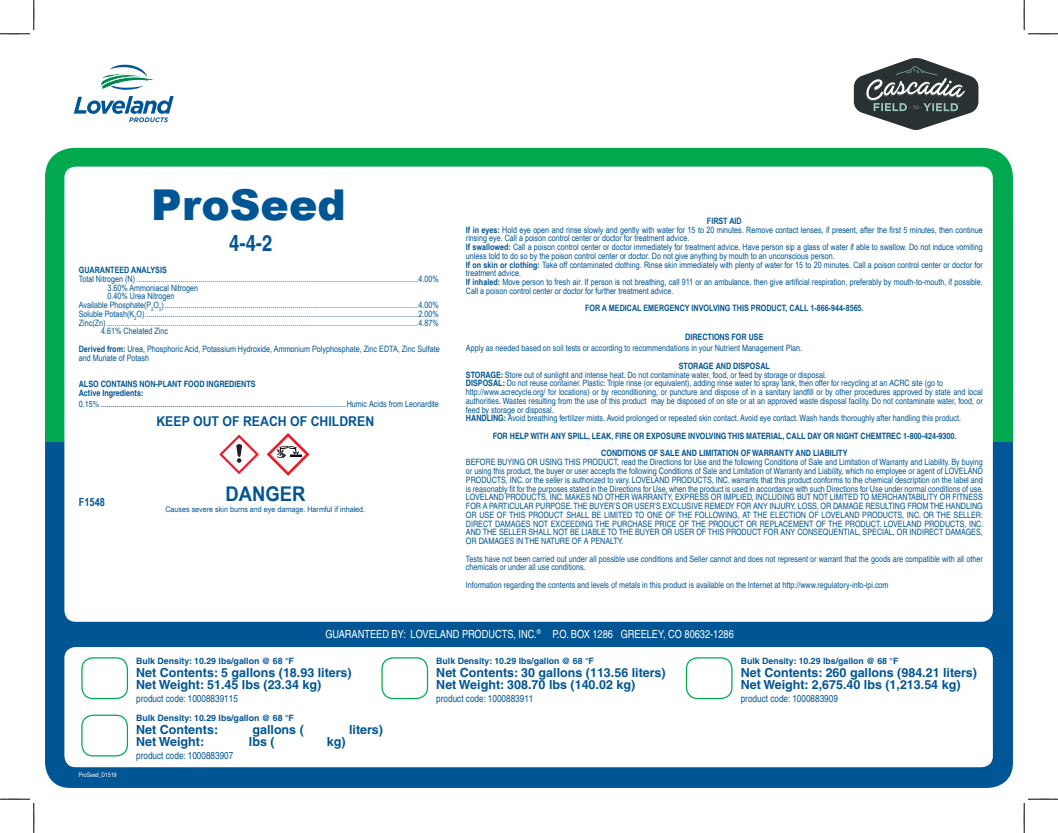
<style>
.page{position:relative;width:1058px;height:833px;background:#fff}
.page>*{position:absolute;margin:0;border:0;box-sizing:border-box;transform-origin:0 0}
.t1{font:900 42.5px "Arial";color:#005595}
.t2{font:700 condensed 22.5px "Helvetica";color:#005595}
.t3{font:700 20.25px "Arial Narrow";color:#005595;scale:1.11 1}
.t4{font:700 13.5px "Arial Narrow";color:#005595;scale:1.11 1}
.t5{font:700 12.5px/12.5px "Helvetica";color:#005595}
.t6{font:condensed 11.25px "Helvetica";color:#fff}
.t7{font:700 11.25px "Arial Narrow";color:#005595}
.t8{font:condensed 10px "Helvetica";color:#005595}
.t9{font:condensed 8.75px/8.8px "Helvetica";color:#005595}
.t10{font:8.75px/8.8px "Arial Narrow";color:#005595}
.t11{font:700 condensed 8.75px/8.8px "Helvetica";color:#005595}
.t12{font:700 8.75px "Helvetica";color:#005595}
.t13{font:700 8.75px "Arial Narrow";color:#005595}
.t14{font:7.88px "Arial Narrow";color:#005595;scale:1.11 1}
.t15{font:condensed 6.25px "Helvetica";color:#fff}
.s1{font-weight:700}
</style>
<div class="page">
<div style="left:48px;top:407px;width:962px;height:378px;background:#005595;border-radius:22px"></div>
<div style="left:45px;top:404px;width:968px;height:384px;border:5px solid #005595;border-radius:22px"></div>
<div style="left:64px;top:647px;width:928px;height:120px;background:#fff;border-radius:11px"></div>
<svg style="left:45px;top:147px;width:968px;height:71px"></svg>
<div style="left:45px;top:218px;width:968px;height:223px;background:#00a94e"></div>
<div style="left:64px;top:167px;width:928px;height:454px;background:#fff;border-radius:11px"></div>
<svg style="left:74px;top:65px;width:100px;height:57px"></svg>
<div style="left:81px;top:657px;width:47px;height:42px;border:1px solid #00a94e;border-radius:11px"></div>
<div style="left:81px;top:714px;width:47px;height:42px;border:1px solid #00a94e;border-radius:11px"></div>
<div style="left:381px;top:657px;width:47px;height:42px;border:1px solid #00a94e;border-radius:11px"></div>
<div style="left:686px;top:657px;width:46px;height:42px;border:1px solid #00a94e;border-radius:11px"></div>
<svg style="left:853px;top:58px;width:125px;height:72px"></svg>
<svg style="left:219px;top:434px;width:40px;height:40px"></svg>
<svg style="left:266px;top:433px;width:44px;height:43px"></svg>
<svg style="left:0;top:0;width:35px;height:35px"></svg>
<svg style="left:0;top:798px;width:35px;height:35px"></svg>
<svg style="left:1023px;top:0;width:35px;height:35px"></svg>
<svg style="left:1023px;top:798px;width:35px;height:35px"></svg>
<h1 class="t1" style="left:151px;top:174px;width:196px">ProSeed</h1>
<h2 class="t2" style="left:229px;top:230px;width:45px">4-4-2</h2>
<p class="t13" style="left:79px;top:263px;width:89px">GUARANTEED ANALYSIS</p>
<p class="t10" style="left:79px;top:274px;width:362px">Total Nitrogen (N) .............................................................................................................................................4.00%</p>
<p class="t10" style="left:108px;top:283px;width:92px">3.60% Ammoniacal Nitrogen</p>
<p class="t10" style="left:108px;top:292px;width:68px">0.40% Urea Nitrogen</p>
<p class="t10" style="left:79px;top:300px;width:361px">Available Phosphate(P<sub>2</sub>O<sub>5</sub>)...............................................................................................................................4.00%</p>
<p class="t10" style="left:79px;top:309px;width:361px">Soluble Potash(K<sub>2</sub>O).........................................................................................................................................2.00%</p>
<p class="t10" style="left:79px;top:318px;width:362px">Zinc(Zn) ............................................................................................................................................................4.87%</p>
<p class="t10" style="left:101px;top:327px;width:68px">4.61% Chelated Zinc</p>
<p class="t10" style="left:79px;top:344px;width:362px"><span class="s1">Derived from:</span> Urea, Phosphoric Acid, Potassium Hydroxide, Ammonium Polyphosphate, Zinc EDTA, Zinc Sulfate and Muriate of Potash</p>
<p class="t11" style="left:79px;top:379px;width:178px">ALSO CONTAINS NON-PLANT FOOD INGREDIENTS<br>Active Ingredients:</p>
<p class="t9" style="left:79px;top:399px;width:362px">0.15% ...........................................................................................................................Humic Acids from Leonardite</p>
<h3 class="t4" style="left:156px;top:411px;width:198px">KEEP OUT OF REACH OF CHILDREN</h3>
<p class="t7" style="left:79px;top:493px;width:28px">F1548</p>
<h3 class="t3" style="left:225px;top:478px;width:74px">DANGER</h3>
<p class="t14" style="left:165px;top:503px;width:182px">Causes severe skin burns and eye damage. Harmful if inhaled.</p>
<p class="t10" style="left:466px;top:216px;width:518px;text-indent:241px"><span class="s1">FIRST AID<br>If in eyes:</span> Hold eye open and rinse slowly and gently with water for 15 to 20 minutes. Remove contact lenses, if present, after the first 5 minutes, then continue rinsing eye. Call a poison control center or doctor for treatment advice.<br><span class="s1">If swallowed:</span> Call a poison control center or doctor immediately for treatment advice. Have person sip a glass of water if able to swallow. Do not induce vomiting unless told to do so by the poison control center or doctor. Do not give anything by mouth to an unconscious person.<br><span class="s1">If on skin or clothing:</span> Take off contaminated clothing. Rinse skin immediately with plenty of water for 15 to 20 minutes. Call a poison control center or doctor for treatment advice.<br><span class="s1">If inhaled:</span> Move person to fresh air. If person is not breathing, call 911 or an ambulance, then give artificial respiration, preferably by mouth-to-mouth, if possible.<br>Call a poison control center or doctor for further treatment advice.</p>
<p class="t13" style="left:585px;top:302px;width:280px">FOR A MEDICAL EMERGENCY INVOLVING THIS PRODUCT, CALL 1-866-944-8565.</p>
<p class="t11" style="left:685px;top:332px;width:80px">DIRECTIONS FOR USE</p>
<p class="t9" style="left:466px;top:344px;width:338px">Apply as needed based on soil tests or according to recommendations in your Nutrient Management Plan.</p>
<p class="t9" style="left:466px;top:361px;width:518px;text-indent:213px"><span class="s1">STORAGE AND DISPOSAL<br>STORAGE:</span> Store out of sunlight and intense heat. Do not contaminate water, food, or feed by storage or disposal.<br><span class="s1">DISPOSAL:</span> Do not reuse container. Plastic: Triple rinse (or equivalent), adding rinse water to spray tank, then offer for recycling at an ACRC site (go to http://www.acrecycle.org/ for locations) or by reconditioning, or puncture and dispose of in a sanitary landfill or by other procedures approved by state and local authorities. Wastes resulting from the use of this product may be disposed of on site or at an approved waste disposal facility. Do not contaminate water, food, or feed by storage or disposal.<br><span class="s1">HANDLING:</span> Avoid breathing fertilizer mists. Avoid prolonged or repeated skin contact. Avoid eye contact. Wash hands thoroughly after handling this product.</p>
<p class="t11" style="left:492px;top:427px;width:465px;line-height:17.5px;text-align:center">FOR HELP WITH ANY SPILL, LEAK, FIRE OR EXPOSURE INVOLVING THIS MATERIAL, CALL DAY OR NIGHT CHEMTREC 1-800-424-9300.<br>CONDITIONS OF SALE AND LIMITATION OF WARRANTY AND LIABILITY</p>
<p class="t9" style="left:466px;top:458px;width:519px;text-align:justify">BEFORE BUYING OR USING THIS PRODUCT, read the Directions for Use and the following Conditions of Sale and Limitation of Warranty and Liability. By buying or using this product, the buyer or user accepts the following Conditions of Sale and Limitation of Warranty and Liability, which no employee or agent of LOVELAND PRODUCTS, INC. or the seller is authorized to vary. LOVELAND PRODUCTS, INC. warrants that this product conforms to the chemical description on the label and is reasonably fit for the purposes stated in the Directions for Use, when the product is used in accordance with such Directions for Use under normal conditions of use.<br>LOVELAND PRODUCTS, INC. MAKES NO OTHER WARRANTY, EXPRESS OR IMPLIED, INCLUDING BUT NOT LIMITED TO MERCHANTABILITY OR FITNESS FOR A PARTICULAR PURPOSE. THE BUYER’S OR USER’S EXCLUSIVE REMEDY FOR ANY INJURY, LOSS, OR DAMAGE RESULTING FROM THE HANDLING OR USE OF THIS PRODUCT SHALL BE LIMITED TO ONE OF THE FOLLOWING, AT THE ELECTION OF LOVELAND PRODUCTS, INC. OR THE SELLER:<br>DIRECT DAMAGES NOT EXCEEDING THE PURCHASE PRICE OF THE PRODUCT OR REPLACEMENT OF THE PRODUCT. LOVELAND PRODUCTS, INC.<br>AND THE SELLER SHALL NOT BE LIABLE TO THE BUYER OR USER OF THIS PRODUCT FOR ANY CONSEQUENTIAL, SPECIAL, OR INDIRECT DAMAGES, OR DAMAGES IN THE NATURE OF A PENALTY.</p>
<p class="t9" style="left:466px;top:554px;width:518px">Tests have not been carried out under all possible use conditions and Seller cannot and does not represent or warrant that the goods are compatible with all other chemicals or under all use conditions.</p>
<p class="t9" style="left:466px;top:580px;width:424px">Information regarding the contents and levels of metals in this product is available on the Internet at http://www.regulatory-info-lpi.com</p>
<p class="t6" style="left:325px;top:627px;width:410px">GUARANTEED BY: LOVELAND PRODUCTS, INC.<sup>®</sup> P.O. BOX 1286 GREELEY, CO 80632-1286</p>
<p class="t15" style="left:79px;top:771px;width:39px">ProSeed_D1519</p>
<p class="t12" style="left:136px;top:655px;width:159px">Bulk Density: 10.29 lbs/gallon @ 68 °F</p>
<h3 class="t5" style="left:136px;top:665px;width:217px">Net Contents: 5 gallons (18.93 liters)<br>Net Weight: 51.45 lbs (23.34 kg)</h3>
<p class="t8" style="left:136px;top:692px;width:103px">product code: 10008839115</p>
<p class="t12" style="left:136px;top:713px;width:159px">Bulk Density: 10.29 lbs/gallon @ 68 °F</p>
<h3 class="t5" style="left:136px;top:723px;width:83px">Net Contents:</h3>
<h3 class="t5" style="left:252px;top:723px;width:53px">gallons (</h3>
<h3 class="t5" style="left:349px;top:723px;width:35px">liters)</h3>
<h3 class="t5" style="left:136px;top:735px;width:70px">Net Weight:</h3>
<h3 class="t5" style="left:249px;top:735px;width:27px">lbs (</h3>
<h3 class="t5" style="left:327px;top:735px;width:20px">kg)</h3>
<p class="t8" style="left:136px;top:749px;width:99px">product code: 1000883907</p>
<p class="t12" style="left:436px;top:655px;width:159px">Bulk Density: 10.29 lbs/gallon @ 68 °F</p>
<h3 class="t5" style="left:436px;top:665px;width:231px">Net Contents: 30 gallons (113.56 liters)<br>Net Weight: 308.70 lbs (140.02 kg)</h3>
<p class="t8" style="left:436px;top:692px;width:99px">product code: 1000883911</p>
<p class="t12" style="left:740px;top:655px;width:159px">Bulk Density: 10.29 lbs/gallon @ 68 °F</p>
<h3 class="t5" style="left:740px;top:665px;width:238px">Net Contents: 260 gallons (984.21 liters)<br>Net Weight: 2,675.40 lbs (1,213.54 kg)</h3>
<p class="t8" style="left:740px;top:692px;width:99px">product code: 1000883909</p>
</div>
